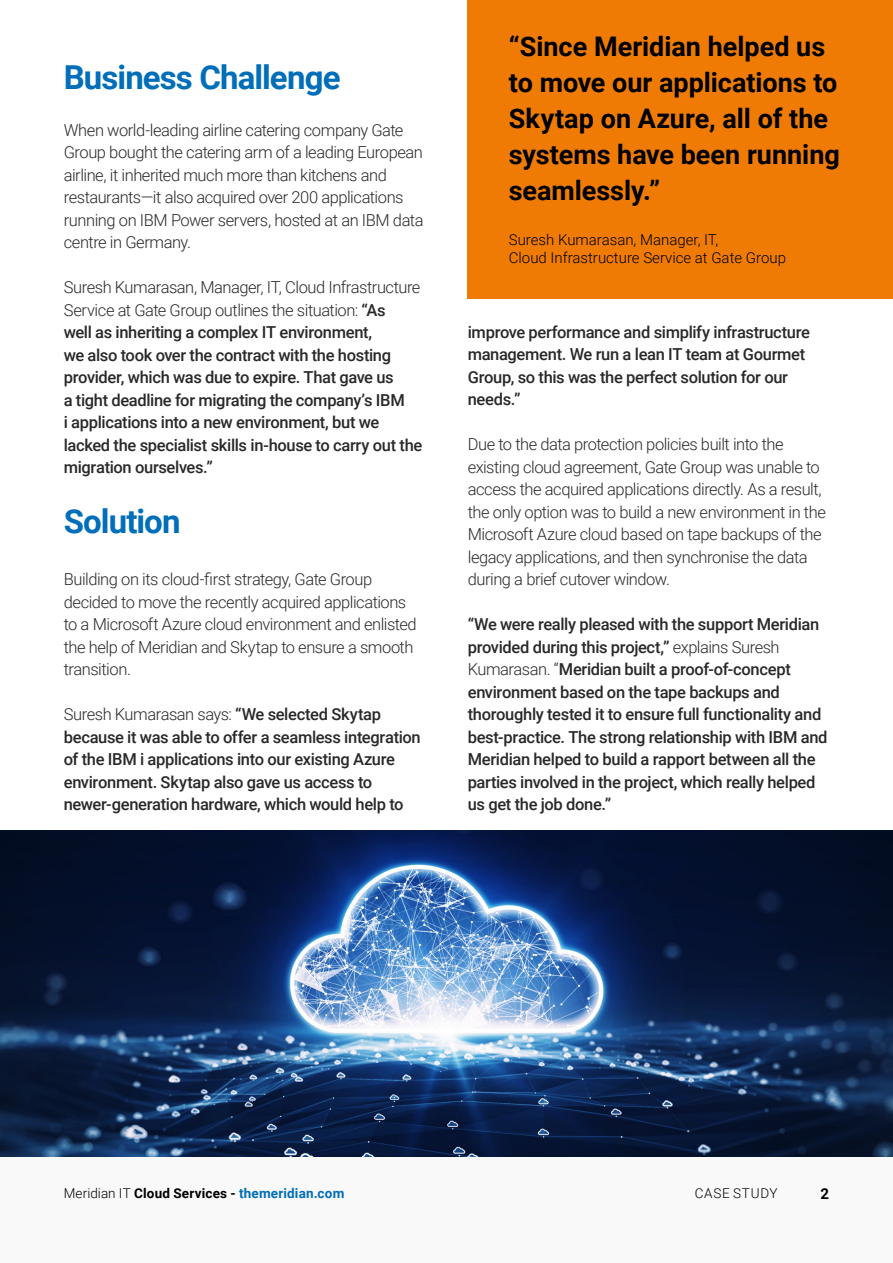
<style>
.page{position:relative;width:893px;height:1263px;background:#fff}
.page>*{position:absolute;margin:0;border:0;box-sizing:border-box;transform-origin:0 0}
.t1{font:700 33px "Roboto";letter-spacing:-.03em;color:#006eb8}
.t2{font:700 27px/36px "Roboto";color:#000}
.t3{font:500 16.5px/22.5px "Roboto";letter-spacing:-.02em;color:#292929}
.t4{font:300 16.5px/22.5px "Roboto";letter-spacing:-.03em;color:#292929}
.t5{font:300 15px/18px "Roboto";color:#000}
.t6{font:700 15px "Roboto";color:#000}
.t7{font:700 13.5px "Roboto";letter-spacing:.015em;color:#006eb8}
.t8{font:300 13.5px "Roboto";letter-spacing:.05em;color:#000}
.s1{font-weight:300}
.s2{font-weight:300;color:#000}
.s3{color:#000}
</style>
<div class="page">
<div style="left:0;top:1157px;width:893px;height:106px;background:#f9f9f9"></div>
<div style="left:468px;top:0;width:425px;height:298px;background:#ef7b05"></div>
<img style="left:0;top:831px;width:893px;height:326px">
<h1 class="t1" style="left:64px;top:54px;width:278px">Business Challenge</h1>
<p class="t4" style="left:64px;top:118px;width:361px">When world-leading airline catering company Gate Group bought the catering arm of a leading European airline, it inherited much more than kitchens and restaurants—it also acquired over 200 applications running on IBM Power servers, hosted at an IBM data centre in Germany.</p>
<p class="t3" style="left:64px;top:275px;width:360px"><span class="s1">Suresh Kumarasan, Manager, IT, Cloud Infrastructure Service at Gate Group outlines the situation:</span> “As<br>well as inheriting a complex IT environment,<br>we also took over the contract with the hosting provider, which was due to expire. That gave us<br>a tight deadline for migrating the company’s IBM<br>i applications into a new environment, but we lacked the specialist skills in-house to carry out the migration ourselves.”</p>
<h1 class="t1" style="left:64px;top:498px;width:118px">Solution</h1>
<p class="t4" style="left:64px;top:567px;width:354px">Building on its cloud-first strategy, Gate Group decided to move the recently acquired applications to a Microsoft Azure cloud environment and enlisted the help of Meridian and Skytap to ensure a smooth transition.</p>
<p class="t3" style="left:64px;top:702px;width:358px"><span class="s1">Suresh Kumarasan says:</span> “We selected Skytap because it was able to offer a seamless integration of the IBM i applications into our existing Azure environment. Skytap also gave us access to newer-generation hardware, which would help to</p>
<h2 class="t2" style="left:509px;top:27px;width:333px">“Since Meridian helped us to move our applications to<br>Skytap on Azure, all of the systems have been running seamlessly.”</h2>
<p class="t5" style="left:509px;top:230px;width:279px">Suresh Kumarasan, Manager, IT,<br>Cloud Infrastructure Service at Gate Group</p>
<p class="t3" style="left:468px;top:320px;width:344px">improve performance and simplify infrastructure management. We run a lean IT team at Gourmet Group, so this was the perfect solution for our needs.”</p>
<p class="t4" style="left:468px;top:432px;width:360px">Due to the data protection policies built into the existing cloud agreement, Gate Group was unable to access the acquired applications directly. As a result, the only option was to build a new environment in the Microsoft Azure cloud based on tape backups of the legacy applications, and then synchronise the data during a brief cutover window.</p>
<p class="t3" style="left:468px;top:612px;width:361px">“We were really pleased with the support Meridian provided during this project,” <span class="s1">explains Suresh Kumarasan. “</span>Meridian built a proof-of-concept environment based on the tape backups and thoroughly tested it to ensure full functionality and best-practice. The strong relationship with IBM and Meridian helped to build a rapport between all the parties involved in the project, which really helped us get the job done.”</p>
<p class="t7" style="left:64px;top:1184px;width:282px"><span class="s2">Meridian IT</span> <span class="s3">Cloud Services -</span> themeridian.com</p>
<p class="t8" style="left:695px;top:1184px;width:84px">CASE STUDY</p>
<p class="t6" style="left:821px;top:1183px;width:10px">2</p>
</div>
